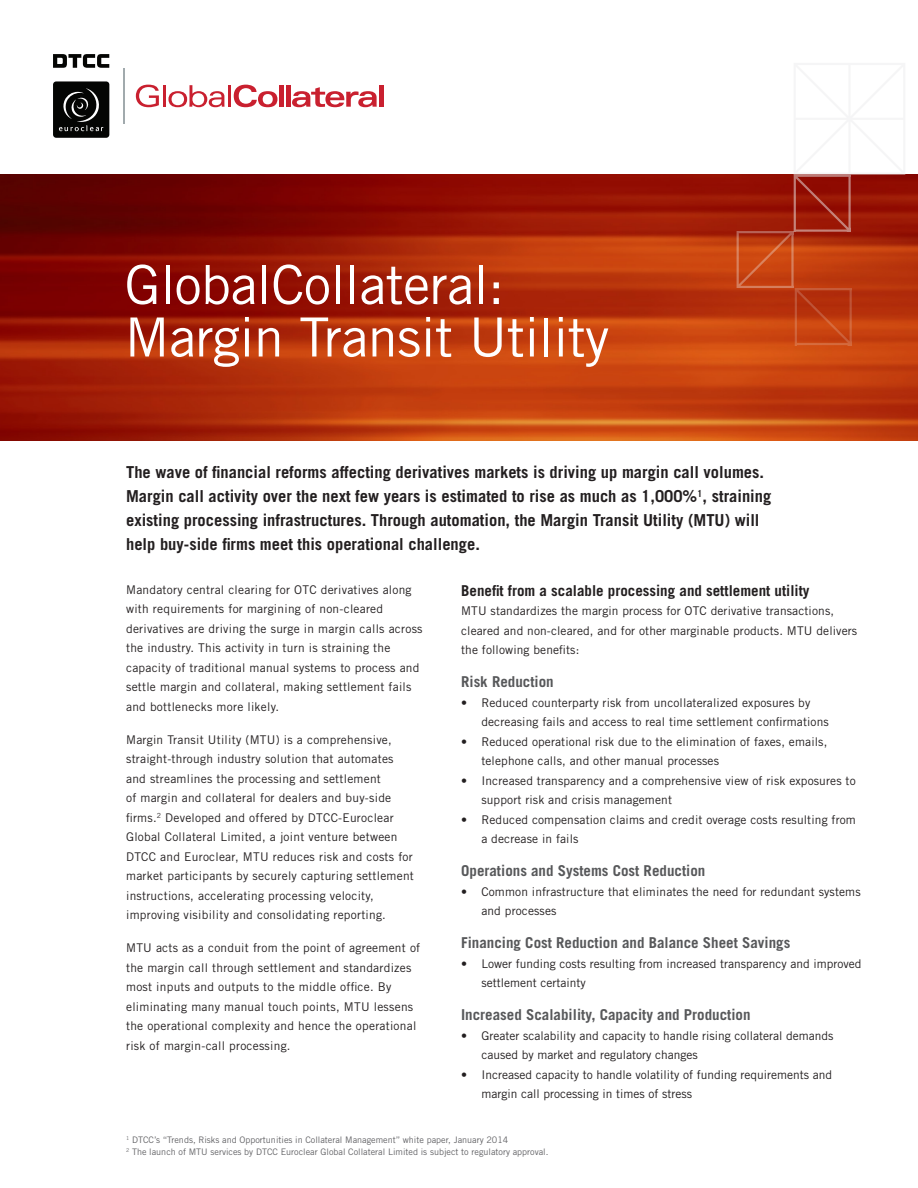
<style>
.page{position:relative;width:918px;height:1188px;background:#fff}
.page>*{position:absolute;margin:0;border:0;box-sizing:border-box;transform-origin:0 0}
.t1{font:54px/52.5px "Trade Gothic LT Std";letter-spacing:-.01em;color:#fff}
.GC_Subhead{font:700 16.5px/24px "Trade Gothic LT Std";color:#231f20}
.GC_Subhead-2{font:700 15px "Trade Gothic LT Std";color:#57585a}
.GC_Subhead-3{font:700 15px "Trade Gothic LT Std";color:#231f20}
.GC_Body_Copy{font:12px/19.5px "Trade Gothic LT Std";letter-spacing:.02em;color:#231f20}
.GC_Body_Copy-2{font:12px/19.5px "Trade Gothic LT Std";color:#231f20}
.t2{font:9px "Trade Gothic LT Std";color:#636366}
</style>
<div class="page">
<img style="left:0;top:175px;width:918px;height:265px">
<svg style="left:53px;top:81px;width:56px;height:57px;background:#1e1f1d"></svg>
<svg style="left:53px;top:54px;width:56px;height:14px"></svg>
<hr style="left:123px;top:68px;width:1px;height:56px;background:#a1aaad">
<svg style="left:136px;top:85px;width:23px;height:22px"></svg>
<hr style="left:163px;top:85px;width:3px;height:22px;background:#c9202f">
<svg style="left:168px;top:85px;width:57px;height:22px"></svg>
<hr style="left:228px;top:85px;width:3px;height:22px;background:#c9202f">
<svg style="left:234px;top:85px;width:43px;height:22px"></svg>
<div style="left:279px;top:85px;width:5px;height:22px;background:#c9202f"></div>
<div style="left:286px;top:85px;width:5px;height:22px;background:#c9202f"></div>
<svg style="left:292px;top:87px;width:85px;height:20px"></svg>
<div style="left:379px;top:85px;width:5px;height:22px;background:#c9202f"></div>
<svg style="left:737px;top:174px;width:168px;height:171px;background:#b33311"></svg>
<p class="t1" style="left:125px;top:258px;width:486px">GlobalCollateral:<br>Margin Transit Utility</p>
<p class="GC_Subhead" style="left:126px;top:460px;width:647px">The wave of financial reforms affecting derivatives markets is driving up margin call volumes.<br>Margin call activity over the next few years is estimated to rise as much as 1,000%<sup>1</sup>, straining existing processing infrastructures. Through automation, the Margin Transit Utility (MTU) will help buy-side firms meet this operational challenge.</p>
<p class="GC_Body_Copy" style="left:126px;top:580px;width:298px">Mandatory central clearing for OTC derivatives along with requirements for margining of non-cleared derivatives are driving the surge in margin calls across the industry. This activity in turn is straining the capacity of traditional manual systems to process and settle margin and collateral, making settlement fails and bottlenecks more likely.</p>
<p class="GC_Body_Copy" style="left:126px;top:730px;width:289px">Margin Transit Utility (MTU) is a comprehensive, straight-through industry solution that automates and streamlines the processing and settlement<br>of margin and collateral for dealers and buy-side firms.<sup>2</sup> Developed and offered by DTCC-Euroclear Global Collateral Limited, a joint venture between DTCC and Euroclear, MTU reduces risk and costs for market participants by securely capturing settlement instructions, accelerating processing velocity, improving visibility and consolidating reporting.</p>
<p class="GC_Body_Copy" style="left:126px;top:938px;width:296px">MTU acts as a conduit from the point of agreement of the margin call through settlement and standardizes most inputs and outputs to the middle office. By eliminating many manual touch points, MTU lessens the operational complexity and hence the operational risk of margin-call processing.</p>
<p class="GC_Subhead-3" style="left:461px;top:581px;width:350px">Benefit from a scalable processing and settlement utility</p>
<p class="GC_Body_Copy" style="left:461px;top:601px;width:398px">MTU standardizes the margin process for OTC derivative transactions, cleared and non-cleared, and for other marginable products. MTU delivers the following benefits:</p>
<p class="GC_Subhead-2" style="left:461px;top:673px;width:94px">Risk Reduction</p>
<p class="GC_Body_Copy" style="left:481px;top:693px;width:349px;text-indent:-20px">• Reduced counterparty risk from uncollateralized exposures by decreasing fails and access to real time settlement confirmations</p>
<p class="GC_Body_Copy" style="left:481px;top:732px;width:347px;text-indent:-20px">• Reduced operational risk due to the elimination of faxes, emails, telephone calls, and other manual processes</p>
<p class="GC_Body_Copy" style="left:481px;top:771px;width:376px;text-indent:-20px">• Increased transparency and a comprehensive view of risk exposures to support risk and crisis management</p>
<p class="GC_Body_Copy" style="left:481px;top:810px;width:376px;text-indent:-20px">• Reduced compensation claims and credit overage costs resulting from a decrease in fails</p>
<p class="GC_Subhead-2" style="left:461px;top:862px;width:246px">Operations and Systems Cost Reduction</p>
<p class="GC_Body_Copy" style="left:481px;top:882px;width:381px;text-indent:-20px">• Common infrastructure that eliminates the need for redundant systems and processes</p>
<p class="GC_Subhead-2" style="left:461px;top:934px;width:331px">Financing Cost Reduction and Balance Sheet Savings</p>
<p class="GC_Body_Copy-2" style="left:481px;top:954px;width:381px;text-indent:-20px">• Lower funding costs resulting from increased transparency and improved settlement certainty</p>
<p class="GC_Subhead-2" style="left:461px;top:1006px;width:291px">Increased Scalability, Capacity and Production</p>
<p class="GC_Body_Copy-2" style="left:481px;top:1026px;width:353px;text-indent:-20px">• Greater scalability and capacity to handle rising collateral demands caused by market and regulatory changes</p>
<p class="GC_Body_Copy-2" style="left:481px;top:1065px;width:352px;text-indent:-20px">• Increased capacity to handle volatility of funding requirements and margin call processing in times of stress</p>
<p class="t2" style="left:126px;top:1134px;width:384px"><sup>1</sup> DTCC’s “Trends, Risks and Opportunities in Collateral Management” white paper, January 2014</p>
<p class="t2" style="left:126px;top:1146px;width:424px"><sup>2</sup> The launch of MTU services by DTCC Euroclear Global Collateral Limited is subject to regulatory approval.</p>
</div>
